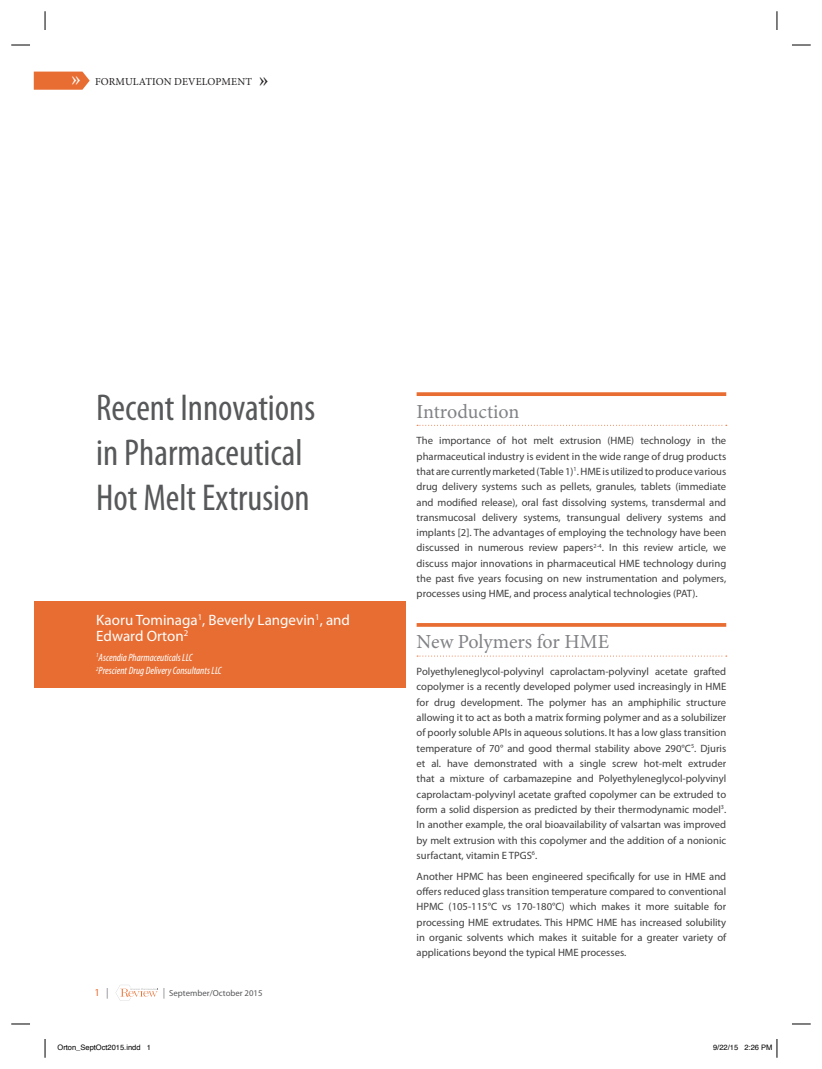
<style>
.page{position:relative;width:822px;height:1069px;background:#fff}
.page>*{position:absolute;margin:0;border:0;box-sizing:border-box;transform-origin:0 0}
.t1{font:condensed 37.5px/45px "Myriad Pro";color:#57585a}
.t2{font:22.5px "Minion Pro";color:#fff}
.t3{font:20px "Minion Pro";letter-spacing:-.005em;color:#808285}
.t4{font:15px/16.2px "Myriad Pro";color:#fff}
.t5{font:10.62px/15.4px "Myriad Pro";color:#3e3e3f;text-align:justify}
.t6{font:italic condensed 10.62px/13.8px "Myriad Pro";color:#fff}
.t7{font:10.62px "Minion Pro";letter-spacing:.01em;color:#231f20}
.t8{font:10.62px "Myriad Pro";color:#e86d32}
.t9{font:10.62px "Myriad Pro";color:#808285}
.t10{font:8.75px "Myriad Pro";color:#57585a}
.t11{font:7.5px "Helvetica";color:#000}
.s1{font-size:22.5px}
.s2{color:#808285}
</style>
<div class="page">
<svg style="left:34px;top:72px;width:56px;height:18px"></svg>
<svg style="left:116px;top:985px;width:42px;height:15px"></svg>
<div style="left:34px;top:601px;width:372px;height:86px;background:#e86d32"></div>
<svg style="left:416px;top:392px;width:310px;height:4px"></svg>
<svg style="left:417px;top:425px;width:309px;height:1px"></svg>
<svg style="left:416px;top:623px;width:310px;height:4px"></svg>
<svg style="left:417px;top:655px;width:309px;height:1px"></svg>
<svg style="left:11px;top:44px;width:19px;height:2px"></svg>
<svg style="left:792px;top:44px;width:18px;height:2px"></svg>
<svg style="left:11px;top:1023px;width:19px;height:2px"></svg>
<svg style="left:792px;top:1023px;width:18px;height:2px"></svg>
<svg style="left:44px;top:11px;width:2px;height:19px"></svg>
<svg style="left:44px;top:1039px;width:2px;height:19px"></svg>
<svg style="left:776px;top:11px;width:1px;height:19px"></svg>
<svg style="left:776px;top:1039px;width:1px;height:19px"></svg>
<h2 class="t2" style="left:71px;top:66px;width:12px">»</h2>
<p class="t7" style="left:95px;top:75px;width:175px">FORMULATION DEVELOPMENT <span class="s1">»</span></p>
<h1 class="t1" style="left:96px;top:385px;width:220px">Recent Innovations in Pharmaceutical<br>Hot Melt Extrusion</h1>
<h3 class="t3" style="left:416px;top:398px;width:104px">Introduction</h3>
<p class="t5" style="left:416px;top:433px;width:311px">The importance of hot melt extrusion (HME) technology in the pharmaceutical industry is evident in the wide range of drug products that are currently marketed (Table 1)<sup>1</sup>. HME is utilized to produce various drug delivery systems such as pellets, granules, tablets (immediate and modified release), oral fast dissolving systems, transdermal and transmucosal delivery systems, transungual delivery systems and implants [2]. The advantages of employing the technology have been discussed in numerous review papers<sup>2-4</sup>. In this review article, we discuss major innovations in pharmaceutical HME technology during the past five years focusing on new instrumentation and polymers, processes using HME, and process analytical technologies (PAT).</p>
<h3 class="t3" style="left:416px;top:628px;width:194px">New Polymers for HME</h3>
<p class="t5" style="left:416px;top:663px;width:311px">Polyethyleneglycol-polyvinyl caprolactam-polyvinyl acetate grafted copolymer is a recently developed polymer used increasingly in HME for drug development. The polymer has an amphiphilic structure allowing it to act as both a matrix forming polymer and as a solubilizer of poorly soluble APIs in aqueous solutions. It has a low glass transition temperature of 70° and good thermal stability above 290°C<sup>5</sup>. Djuris et al. have demonstrated with a single screw hot-melt extruder that a mixture of carbamazepine and Polyethyleneglycol-polyvinyl caprolactam-polyvinyl acetate grafted copolymer can be extruded to form a solid dispersion as predicted by their thermodynamic model<sup>3</sup>.<br>In another example, the oral bioavailability of valsartan was improved by melt extrusion with this copolymer and the addition of a nonionic surfactant, vitamin E TPGS<sup>6</sup>.</p>
<p class="t5" style="left:416px;top:868px;width:311px">Another HPMC has been engineered specifically for use in HME and offers reduced glass transition temperature compared to conventional HPMC (105-115°C vs 170-180°C) which makes it more suitable for processing HME extrudates. This HPMC HME has increased solubility in organic solvents which makes it suitable for a greater variety of applications beyond the typical HME processes.</p>
<h3 class="t4" style="left:96px;top:611px;width:255px">Kaoru Tominaga<sup>1</sup>, Beverly Langevin<sup>1</sup>, and<br>Edward Orton<sup>2</sup></h3>
<p class="t6" style="left:96px;top:650px;width:127px"><sup>1</sup>Ascendia Pharmaceuticals LLC<br><sup>2</sup>Prescient Drug Delivery Consultants LLC</p>
<p class="t8" style="left:94px;top:986px;width:16px">1 <span class="s2">|</span></p>
<p class="t9" style="left:163px;top:986px;width:4px">|</p>
<p class="t10" style="left:169px;top:987px;width:95px">September/October 2015</p>
<p class="t11" style="left:58px;top:1042px;width:95px">Orton_SeptOct2015.indd 1</p>
<p class="t11" style="left:712px;top:1042px;width:61px">9/22/15 2:26 PM</p>
</div>
